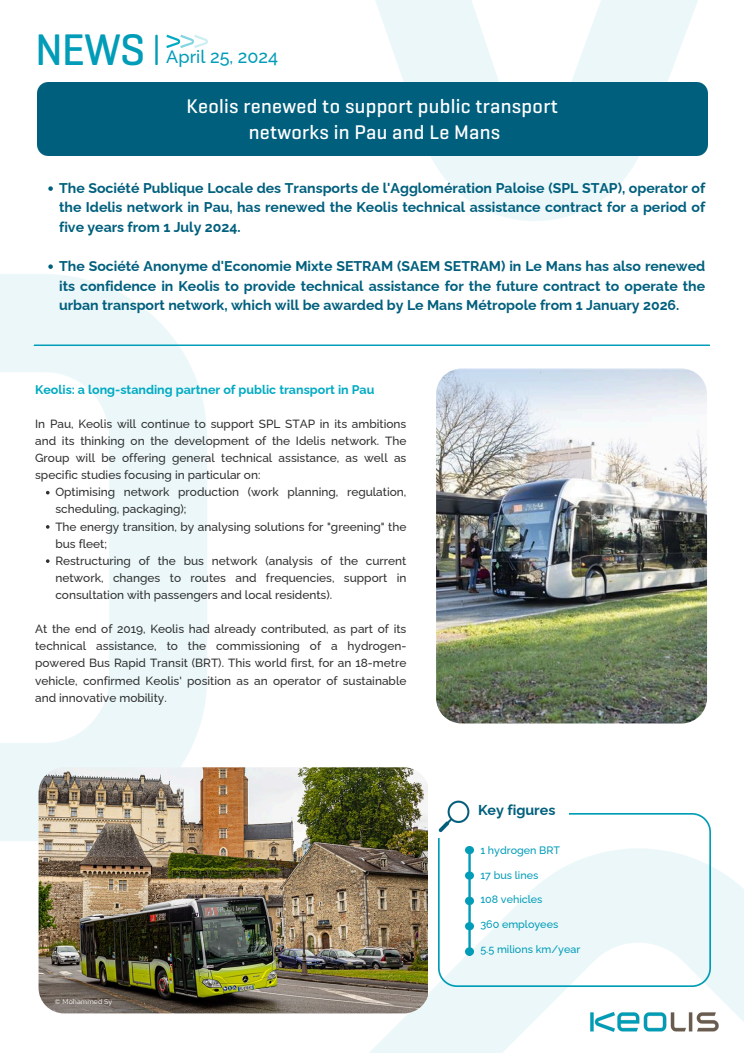
<style>
.page{position:relative;width:744px;height:1053px;background:#fff}
.page>*{position:absolute;margin:0;border:0;box-sizing:border-box;transform-origin:0 0}
.t1{font:500 45px "Geogrotesque";color:#009cb8}
.t2{font:500 20.08px/25.5px "Geogrotesque";letter-spacing:.015em;color:#fff;text-align:center}
.t3{font:500 18px "Raleway";color:#009cb8}
.t4{font:700 14.32px "Raleway";color:#005f7d}
.t5{font:700 14.08px/19.5px "Raleway";color:#005f7d;text-align:justify}
.t6{font:700 12.48px "Raleway";color:#00aac3}
.t7{font:500 11.88px/17.1px "Raleway";color:#303030;text-align:justify}
.t8{font:500 10.72px "Raleway";color:#009cb8}
.t9{font:6.92px "Raleway";letter-spacing:.015em;color:#fff}
</style>
<div class="page">
<img style="left:0;top:0;width:744px;height:1052px">
<img style="left:575px;top:1001px;width:159px;height:41px">
<hr style="left:34px;top:344px;width:676px;height:2px;background:#009cb8">
<hr style="left:155px;top:35px;width:3px;height:30px;background:#009cb8">
<svg style="left:177px;top:39px;width:3px;height:5px"></svg>
<svg style="left:191px;top:39px;width:3px;height:5px"></svg>
<svg style="left:205px;top:39px;width:3px;height:5px"></svg>
<div style="left:38px;top:83px;width:669px;height:72px;background:#005f7d"></div>
<img style="left:436px;top:368px;width:271px;height:355px">
<img style="left:439px;top:813px;width:272px;height:173px">
<div style="left:429px;top:797px;width:140px;height:40px;background:#fff"></div>
<img style="left:466px;top:846px;width:8px;height:109px">
<img style="left:438px;top:800px;width:32px;height:32px">
<img style="left:39px;top:767px;width:389px;height:246px">
<svg style="left:46px;top:491px;width:4px;height:3px"></svg>
<svg style="left:46px;top:525px;width:4px;height:3px"></svg>
<svg style="left:46px;top:559px;width:4px;height:4px"></svg>
<svg style="left:48px;top:186px;width:5px;height:5px"></svg>
<svg style="left:48px;top:264px;width:5px;height:5px"></svg>
<h6 class="t1" style="left:35px;top:21px;width:112px">NEWS</h6>
<h3 class="t3" style="left:166px;top:47px;width:113px">April 25, 2024</h3>
<p class="t2" style="left:187px;top:93px;width:373px">Keolis renewed to support public transport networks in Pau and Le Mans</p>
<p class="t5" style="left:59px;top:178px;width:648px">The Société Publique Locale des Transports de l'Agglomération Paloise (SPL STAP), operator of the Idelis network in Pau, has renewed the Keolis technical assistance contract for a period of five years from 1 July 2024.</p>
<h4 class="t5" style="left:59px;top:256px;width:648px">The Société Anonyme d'Economie Mixte SETRAM (SAEM SETRAM) in Le Mans has also renewed its confidence in Keolis to provide technical assistance for the future contract to operate the urban transport network, which will be awarded by Le Mans Métropole from 1 January 2026.</h4>
<p class="t6" style="left:35px;top:382px;width:341px">Keolis: a long-standing partner of public transport in Pau</p>
<p class="t7" style="left:35px;top:415px;width:373px">In Pau, Keolis will continue to support SPL STAP in its ambitions and its thinking on the development of the Idelis network. The Group will be offering general technical assistance, as well as specific studies focusing in particular on:</p>
<p class="t7" style="left:55px;top:483px;width:353px">Optimising network production (work planning, regulation, scheduling, packaging);</p>
<h6 class="t7" style="left:55px;top:517px;width:353px">The energy transition, by analysing solutions for "greening" the bus fleet;</h6>
<p class="t7" style="left:55px;top:552px;width:353px">Restructuring of the bus network (analysis of the current network, changes to routes and frequencies, support in consultation with passengers and local residents).</p>
<p class="t7" style="left:35px;top:620px;width:373px">At the end of 2019, Keolis had already contributed, as part of its technical assistance, to the commissioning of a hydrogen&shy;powered Bus Rapid Transit (BRT). This world first, for an 18-metre vehicle, confirmed Keolis' position as an operator of sustainable and innovative mobility.</p>
<p class="t9" style="left:55px;top:997px;width:59px">© Mohammed Sy</p>
<p class="t4" style="left:478px;top:801px;width:79px">Key figures</p>
<p class="t8" style="left:480px;top:843px;width:81px">1 hydrogen BRT</p>
<p class="t8" style="left:480px;top:868px;width:59px">17 bus lines</p>
<p class="t8" style="left:480px;top:893px;width:64px">108 vehicles</p>
<p class="t8" style="left:480px;top:917px;width:79px">360 employees</p>
<p class="t8" style="left:480px;top:942px;width:101px">5.5 milions km/year</p>
</div>
